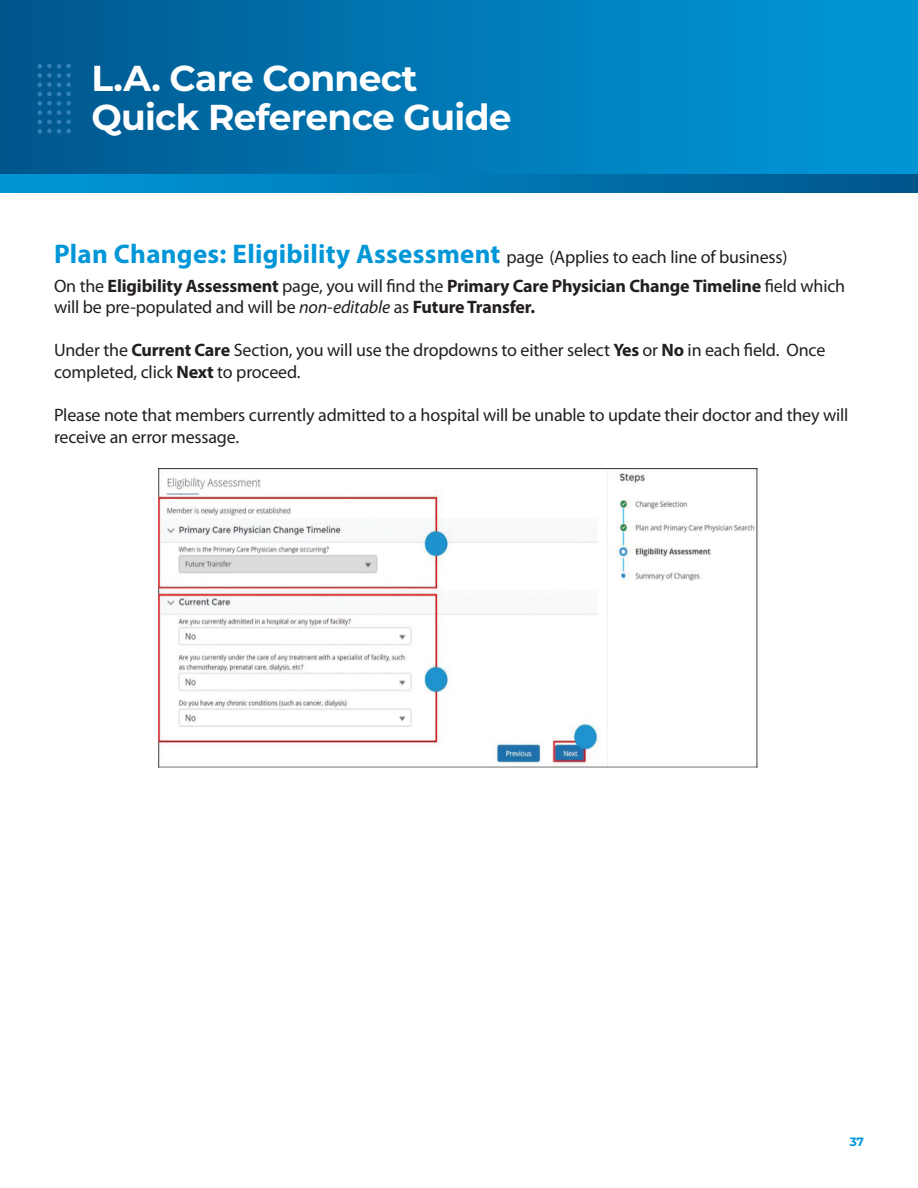
<style>
.page{position:relative;width:918px;height:1188px;background:#fff}
.page>*{position:absolute;margin:0;border:0;box-sizing:border-box;transform-origin:0 0}
.t1{font:700 36px/39px "Montserrat";letter-spacing:-.02em;color:#fff}
.t2{font:700 27px "Myriad Pro";letter-spacing:.01em;color:#0196d7}
.t3{font:18px/21.6px "Myriad Pro";letter-spacing:-.01em;color:#231f20}
.t4{font:700 18px/21.6px "Myriad Pro";letter-spacing:-.01em;color:#231f20}
.t5{font:700 12px "Montserrat";color:#0196d7}
.s1{font-weight:400;font-size:18px;color:#231f20}
.s2{font-weight:400}
.s3{font-weight:400;font-style:italic}
.s4{font-weight:700}
</style>
<div class="page">
<div style="left:0;top:0;width:918px;height:181px;background:linear-gradient(to right,#00588f,#0099da)"></div>
<div style="left:0;top:175px;width:918px;height:17px;background:linear-gradient(to right,#0099db,#00578d)"></div>
<svg style="left:38px;top:64px;width:33px;height:70px;background:#0b6298"></svg>
<img style="left:159px;top:468px;width:599px;height:300px">
<h1 class="t1" style="left:92px;top:57px;width:422px">L.A. Care Connect<br>Quick Reference Guide</h1>
<p class="t2" style="left:54px;top:237px;width:735px">Plan Changes: Eligibility Assessment <span class="s1">page (Applies to each line of business)</span></p>
<p class="t4" style="left:54px;top:274px;width:793px"><span class="s2">On the</span> Eligibility Assessment <span class="s2">page, you will fnd the</span> Primary Care Physician Change Timeline <span class="s2">feld which will be pre-populated and will be</span> <span class="s3">non-editable</span> <span class="s2">as</span> Future Transfer.</p>
<p class="t3" style="left:54px;top:339px;width:773px">Under the <span class="s4">Current Care</span> Section, you will use the dropdowns to either select <span class="s4">Yes</span> or <span class="s4">No</span> in each feld. Once completed, click <span class="s4">Next</span> to proceed.</p>
<p class="t3" style="left:54px;top:404px;width:796px">Please note that members currently admitted to a hospital will be unable to update their doctor and they will receive an error message.</p>
<p class="t5" style="left:850px;top:1133px;width:16px">37</p>
</div>
